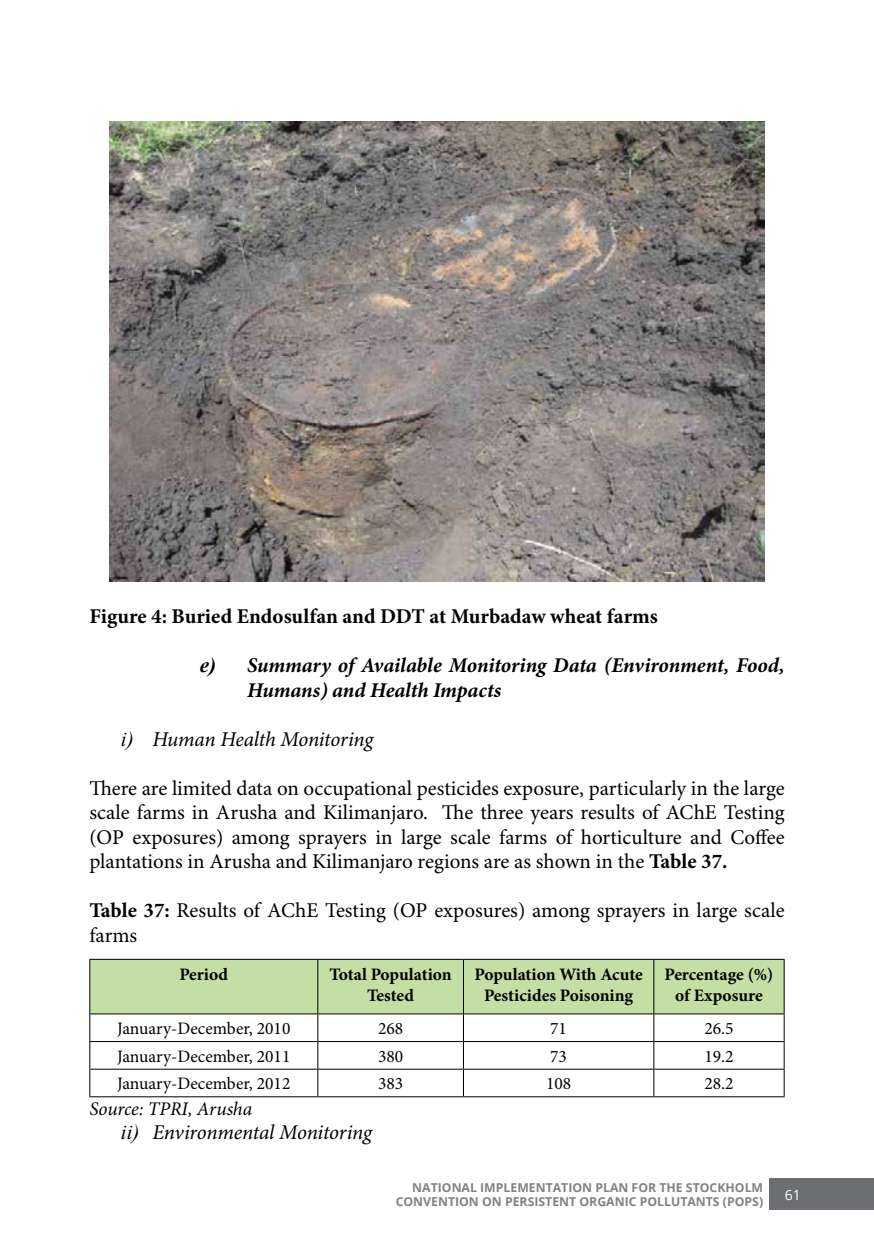
<style>
.page{position:relative;width:874px;height:1241px;background:#fff}
.page>*{position:absolute;margin:0;border:0;box-sizing:border-box;transform-origin:0 0}
.t1{font:21px/24.5px "Minion Pro";letter-spacing:-.005em;color:#000;text-align:justify}
.t2{font:italic 700 21px/24.5px "Minion Pro";letter-spacing:-.005em;color:#000}
.t3{font:700 21px "Minion Pro";color:#000}
.t4{font:italic 21px "Minion Pro";letter-spacing:-.015em;color:#000}
.t5{font:italic 19.25px "Minion Pro";letter-spacing:-.005em;color:#000}
.t6{font:17.5px "Minion Pro";color:#000}
.t7{font:700 17.5px/21px "Minion Pro";letter-spacing:-.005em;color:#000;text-align:center}
.t8{font:14px "Open Sans";color:#fff}
.t9{font:700 12.25px/14.7px "Open Sans";color:#808285}
.s1{font-family:"Times New Roman"}
.s2{font-weight:700}
</style>
<div class="page">
<div style="left:769px;top:1178px;width:104px;height:31px;background:#6d6e71"></div>
<img style="left:109px;top:122px;width:655px;height:459px">
<hr style="left:89px;top:958px;width:228px;height:1px;background:#000">
<hr style="left:317px;top:958px;width:146px;height:1px;background:#000">
<hr style="left:463px;top:958px;width:190px;height:1px;background:#000">
<hr style="left:653px;top:958px;width:131px;height:1px;background:#000">
<svg style="left:89px;top:959px;width:695px;height:137px"></svg>
<hr style="left:89px;top:1096px;width:228px;height:1px;background:#000">
<hr style="left:317px;top:1096px;width:146px;height:1px;background:#000">
<hr style="left:463px;top:1096px;width:190px;height:1px;background:#000">
<hr style="left:653px;top:1096px;width:131px;height:1px;background:#000">
<p class="t3" style="left:89px;top:604px;width:569px">Figure 4: Buried Endosulfan and DDT at Murbadaw wheat farms</p>
<p class="t2" style="left:247px;top:654px;width:539px;text-indent:-47px"><span class="s1">e)</span> Summary of Available Monitoring Data (Environment, Food,<br>Humans) and Health Impacts</p>
<p class="t4" style="left:121px;top:726px;width:254px"><span class="s1">i)</span> Human Health Monitoring</p>
<p class="t1" style="left:89px;top:776px;width:696px">There are limited data on occupational pesticides exposure, particularly in the large scale farms in Arusha and Kilimanjaro. The three years results of AChE Testing (OP exposures) among sprayers in large scale farms of horticulture and Coffee plantations in Arusha and Kilimanjaro regions are as shown in the <span class="s2">Table 37.</span></p>
<p class="t1" style="left:89px;top:899px;width:696px"><span class="s2">Table 37:</span> Results of AChE Testing (OP exposures) among sprayers in large scale farms</p>
<p class="t7" style="left:179px;top:963px;width:50px">Period</p>
<p class="t7" style="left:329px;top:963px;width:124px">Total Population<br>Tested</p>
<p class="t7" style="left:474px;top:963px;width:170px">Population With Acute<br>Pesticides Poisoning</p>
<p class="t7" style="left:664px;top:963px;width:110px">Percentage (%) of Exposure</p>
<p class="t6" style="left:117px;top:1017px;width:175px">January-December, 2010</p>
<p class="t6" style="left:378px;top:1017px;width:27px">268</p>
<p class="t6" style="left:550px;top:1017px;width:18px">71</p>
<p class="t6" style="left:704px;top:1017px;width:31px">26.5</p>
<p class="t6" style="left:117px;top:1045px;width:175px">January-December, 2011</p>
<p class="t6" style="left:378px;top:1045px;width:27px">380</p>
<p class="t6" style="left:550px;top:1045px;width:18px">73</p>
<p class="t6" style="left:704px;top:1045px;width:31px">19.2</p>
<p class="t6" style="left:117px;top:1073px;width:175px">January-December, 2012</p>
<p class="t6" style="left:378px;top:1073px;width:27px">383</p>
<p class="t6" style="left:545px;top:1073px;width:27px">108</p>
<p class="t6" style="left:704px;top:1073px;width:31px">28.2</p>
<p class="t5" style="left:89px;top:1096px;width:164px">Source: TPRI, Arusha</p>
<p class="t4" style="left:121px;top:1119px;width:252px"><span class="s1">ii)</span> Environmental Monitoring</p>
<p class="t9" style="left:395px;top:1179px;width:369px;text-indent:17px">NATIONAL I MPLEMENTATION PLAN FOR THE STOCKHOLM<br>CONVENTION ON PERSISTENT ORGAN IC POLLUTANTS (POPS</p>
<p class="t9" style="left:758px;top:1193px;width:6px">)</p>
<p class="t8" style="left:784px;top:1184px;width:18px">61</p>
</div>
